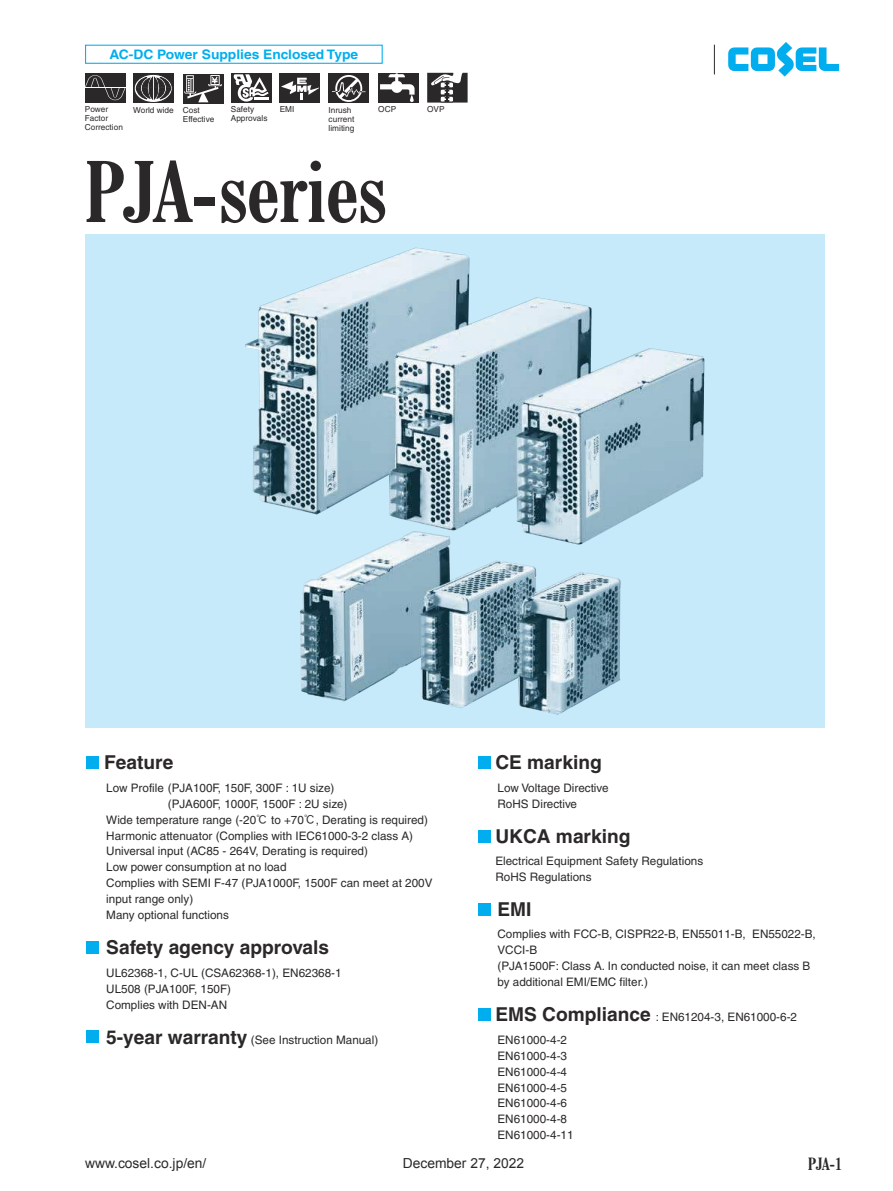
<style>
.page{position:relative;width:893px;height:1191px;background:#fff}
.page>*{position:absolute;margin:0;border:0;box-sizing:border-box;transform-origin:0 0}
.t1{font:700 condensed 85.05px "Century Schoolbook BT";color:#2b2829}
.t2{font:700 19.2px "Helvetica";color:#2b2829}
.t3{font:700 condensed 17.25px "Century Schoolbook BT";color:#2b2829}
.t4{font:13.8px "Arial";color:#2b2829}
.t5{font:700 13.2px "Helvetica";color:#00aeef;scale:1.05 1}
.t6{font:11.7px/15.9px "Helvetica";color:#2b2829}
.t7{font:8.25px/9px "Helvetica";color:#2b2829}
.s1{font-family:"COSEL"}
.s2{font-weight:700;font-size:19.2px}
</style>
<div class="page">
<svg style="left:85px;top:234px;width:740px;height:493px;fill:#c7eafb"></svg>
<img style="left:336px;top:247px;width:79px;height:30px">
<svg style="left:714px;top:45px;width:1px;height:29px"></svg>
<svg style="left:728px;top:42px;width:112px;height:35px"></svg>
<div style="left:87px;top:756px;width:12px;height:13px;background:#00aeef"></div>
<div style="left:87px;top:941px;width:12px;height:13px;background:#00aeef"></div>
<div style="left:87px;top:1030px;width:12px;height:13px;background:#00aeef"></div>
<div style="left:478px;top:756px;width:12px;height:13px;background:#00aeef"></div>
<div style="left:478px;top:830px;width:12px;height:13px;background:#00aeef"></div>
<div style="left:478px;top:902px;width:12px;height:13px;background:#00aeef"></div>
<div style="left:478px;top:1008px;width:12px;height:12px;background:#00aeef"></div>
<div style="left:85px;top:45px;width:298px;height:19px;border:1px solid #00aeef"></div>
<svg style="left:85px;top:72px;width:383px;height:32px"></svg>
<p class="t5" style="left:109px;top:49px;width:238px">AC-DC Power Supplies Enclosed Type</p>
<p class="t7" style="left:85px;top:105px;width:40px">Power<br>Factor<br>Correction</p>
<p class="t7" style="left:133px;top:105px;width:42px">World wide</p>
<p class="t7" style="left:231px;top:105px;width:38px">Safety<br>Approvals</p>
<p class="t7" style="left:280px;top:105px;width:16px">EMI</p>
<p class="t7" style="left:329px;top:106px;width:27px">Inrush current limiting</p>
<p class="t7" style="left:183px;top:105px;width:18px">Cost</p>
<p class="t7" style="left:378px;top:105px;width:19px">OCP</p>
<p class="t7" style="left:427px;top:105px;width:19px">OVP</p>
<p class="t7" style="left:183px;top:114px;width:33px">Effective</p>
<h1 class="t1" style="left:85px;top:143px;width:303px">PJA-series</h1>
<h2 class="t2" style="left:104px;top:755px;width:71px">Feature</h2>
<p class="t6" style="left:106px;top:780px;width:230px">Low Profile (PJA100F, 150F, 300F : 1U size)</p>
<p class="t6" style="left:168px;top:796px;width:181px">(PJA600F, 1000F, 1500F : 2U size)</p>
<p class="t6" style="left:106px;top:812px;width:323px">Wide temperature range (-20<span class="s1">C</span> to +70<span class="s1">C</span>, Derating is required)</p>
<p class="t6" style="left:106px;top:828px;width:308px">Harmonic attenuator (Complies with IEC61000-3-2 class A)</p>
<p class="t6" style="left:106px;top:844px;width:263px">Universal input (AC85 - 264V, Derating is required)</p>
<p class="t6" style="left:106px;top:860px;width:182px">Low power consumption at no load</p>
<p class="t6" style="left:106px;top:876px;width:328px">Complies with SEMI F-47 (PJA1000F, 1500F can meet at 200V</p>
<p class="t6" style="left:106px;top:892px;width:88px">input range only)</p>
<p class="t6" style="left:106px;top:908px;width:124px">Many optional functions</p>
<h2 class="t2" style="left:106px;top:940px;width:224px">Safety agency approvals</h2>
<p class="t6" style="left:106px;top:965px;width:237px">UL62368-1, C-UL (CSA62368-1), EN62368-1<br>UL508 (PJA100F, 150F)<br>Complies with DEN-AN</p>
<p class="t6" style="left:106px;top:1032px;width:273px"><span class="s2">5-year warranty</span> (See Instruction Manual)</p>
<h2 class="t2" style="left:495px;top:755px;width:108px">CE marking</h2>
<p class="t6" style="left:497px;top:780px;width:113px">Low Voltage Directive<br>RoHS Directive</p>
<h2 class="t2" style="left:495px;top:828px;width:137px">UKCA marking</h2>
<p class="t6" style="left:495px;top:854px;width:209px">Electrical Equipment Safety Regulations<br>RoHS Regulations</p>
<h2 class="t2" style="left:497px;top:902px;width:36px">EMI</h2>
<p class="t6" style="left:497px;top:927px;width:320px">Complies with FCC-B, CISPR22-B, EN55011-B, EN55022-B, VCCI-B<br>(PJA1500F: Class A. In conducted noise, it can meet class B by additional EMI/EMC filter.)</p>
<p class="t6" style="left:495px;top:1007px;width:303px;line-height:22.4px"><span class="s2">EMS Compliance</span> : EN61204-3, EN61000-6-2<br>EN61000-4-2</p>
<p class="t6" style="left:497px;top:1048px;width:78px">EN61000-4-3<br>EN61000-4-4<br>EN61000-4-5<br>EN61000-4-6<br>EN61000-4-8<br>EN61000-4-11</p>
<p class="t4" style="left:85px;top:1158px;width:123px">www.cosel.co.jp/en/</p>
<p class="t4" style="left:403px;top:1158px;width:123px">December 27, 2022</p>
<h3 class="t3" style="left:808px;top:1153px;width:35px">PJA-1</h3>
</div>
